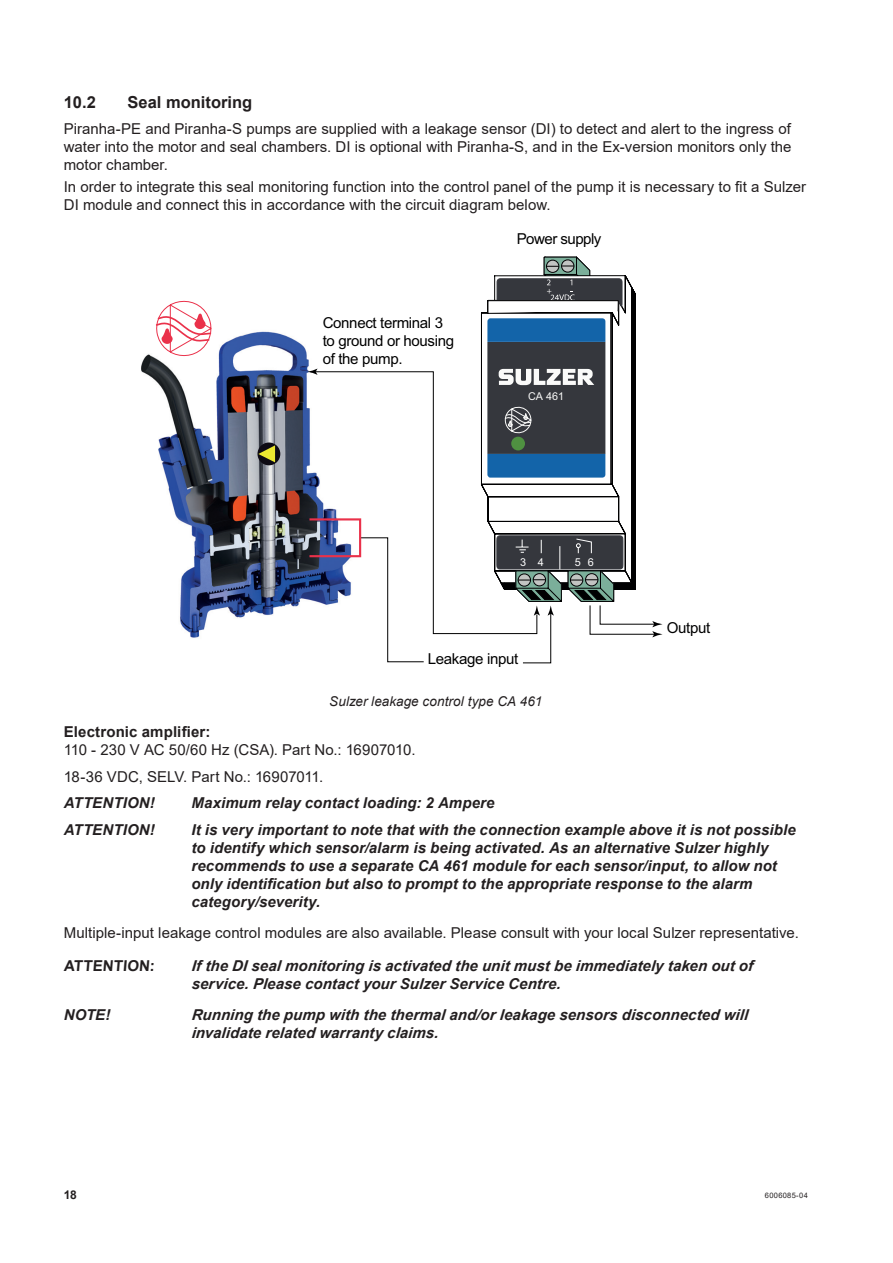
<style>
.page{position:relative;width:893px;height:1263px;background:#fff}
.page>*{position:absolute;margin:0;border:0;box-sizing:border-box;transform-origin:0 0}
.t1{font:700 16.5px "Arial";color:#231f20}
.t2{font:15.15px/18.1px "Arial";letter-spacing:-.025em;color:#000001}
.t3{font:italic 700 15px/18px "Arial";letter-spacing:.005em;color:#231f20}
.t4{font:15px/18px "Arial";color:#231f20}
.t5{font:700 15px "Arial";letter-spacing:.01em;color:#231f20}
.t6{font:italic 13.5px "Arial";letter-spacing:.005em;color:#231f20}
.t7{font:700 12px "Arial";color:#231f20}
.t8{font:10.95px "Arial";color:#fff}
.t9{font:10.8px "Arial";color:#fafaf9}
.t10{font:7.5px "Arial";letter-spacing:.04em;color:#231f20}
</style>
<div class="page">
<img style="left:141px;top:331px;width:177px;height:307px">
<svg style="left:155px;top:300px;width:57px;height:64px"></svg>
<svg style="left:257px;top:442px;width:23px;height:23px"></svg>
<svg style="left:258px;top:445px;width:17px;height:17px"></svg>
<svg style="left:387px;top:634px;width:37px;height:28px"></svg>
<svg style="left:310px;top:371px;width:186px;height:263px"></svg>
<svg style="left:307px;top:369px;width:10px;height:6px"></svg>
<svg style="left:481px;top:342px;width:151px;height:248px"></svg>
<div style="left:632px;top:294px;width:4px;height:296px;border:1px solid #000001"></div>
<div style="left:481px;top:312px;width:130px;height:172px;border:1px solid #000001"></div>
<svg style="left:496px;top:535px;width:166px;height:128px"></svg>
<div style="left:487px;top:342px;width:118px;height:112px;background:#35373d"></div>
<svg style="left:487px;top:257px;width:149px;height:85px"></svg>
<div style="left:487px;top:454px;width:118px;height:24px;background:#1364a9"></div>
<div style="left:511px;top:437px;width:14px;height:13px;background:#4f9141;border-radius:50%"></div>
<svg style="left:499px;top:369px;width:95px;height:16px"></svg>
<svg style="left:504px;top:406px;width:28px;height:31px"></svg>
<div style="left:309px;top:518px;width:52px;height:39px;border:2px solid #ea314a"></div>
<p class="t1" style="left:64px;top:90px;width:34px">10.2</p>
<p class="t1" style="left:128px;top:90px;width:126px">Seal monitoring</p>
<p class="t4" style="left:64px;top:120px;width:729px;text-align:justify">Piranha-PE and Piranha-S pumps are supplied with a leakage sensor (DI) to detect and alert to the ingress of water into the motor and seal chambers. DI is optional with Piranha-S, and in the Ex-version monitors only the motor chamber.</p>
<p class="t4" style="left:64px;top:178px;width:744px">In order to integrate this seal monitoring function into the control panel of the pump it is necessary to fit a Sulzer<br>DI module and connect this in accordance with the circuit diagram below.</p>
<p class="t2" style="left:323px;top:314px;width:133px">Connect terminal<br>to ground or housing of the pump.</p>
<p class="t2" style="left:517px;top:229px;width:86px">Power supply</p>
<p class="t9" style="left:528px;top:388px;width:37px">CA 461</p>
<p class="t8" style="left:520px;top:554px;width:25px">3 4</p>
<p class="t8" style="left:575px;top:554px;width:21px">5 6</p>
<p class="t2" style="left:428px;top:650px;width:92px">Leakage input</p>
<p class="t6" style="left:329px;top:693px;width:215px">Sulzer leakage control type CA 461</p>
<p class="t2" style="left:667px;top:618px;width:45px">Output</p>
<p class="t5" style="left:64px;top:721px;width:148px">Electronic amplifier:</p>
<p class="t4" style="left:64px;top:737px;width:353px;line-height:26.5px">110 - 230 V AC 50/60 Hz (CSA). Part No.: 16907010.<br>18-36 VDC, SELV. Part No.: 16907011.</p>
<p class="t3" style="left:64px;top:794px;width:93px">ATTENTION!</p>
<p class="t3" style="left:191px;top:794px;width:305px">Maximum relay contact loading: 2 Ampere</p>
<p class="t3" style="left:64px;top:821px;width:93px">ATTENTION!</p>
<p class="t3" style="left:191px;top:821px;width:606px">It is very important to note that with the connection example above it is not possible to identify which sensor/alarm is being activated. As an alternative Sulzer highly recommends to use a separate CA 461 module for each sensor/input, to allow not only identification but also to prompt to the appropriate response to the alarm category/severity.</p>
<p class="t4" style="left:64px;top:923px;width:737px">Multiple-input leakage control modules are also available. Please consult with your local Sulzer representative.</p>
<p class="t5" style="left:64px;top:955px;width:94px">ATTENTION:</p>
<p class="t3" style="left:191px;top:957px;width:563px">If the DI seal monitoring is activated the unit must be immediately taken out of service. Please contact your Sulzer Service Centre.</p>
<p class="t3" style="left:64px;top:1006px;width:48px">NOTE!</p>
<p class="t3" style="left:191px;top:1006px;width:558px">Running the pump with the thermal and/or leakage sensors disconnected will invalidate related warranty claims.</p>
<p class="t7" style="left:64px;top:1187px;width:15px">18</p>
<p class="t10" style="left:765px;top:1190px;width:45px">6006085-04</p>
</div>
